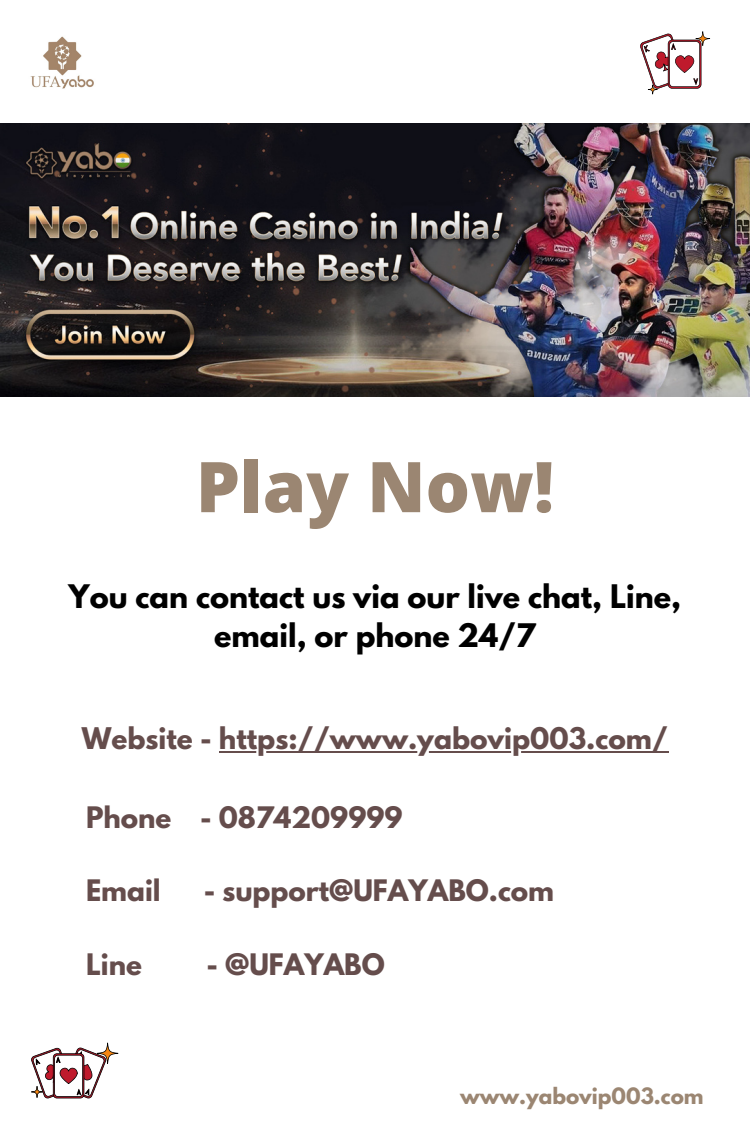
<style>
.page{position:relative;width:750px;height:1125px;background:#fff}
.page>*{position:absolute;margin:0;border:0;box-sizing:border-box;transform-origin:0 0}
.t1{font:800 70px "Open Sans";color:#9b8672}
.t2{font:700 28.75px/39.4px "League Spartan";color:#000;text-align:center}
.t3{font:700 26.5px "League Spartan";color:#654d4c}
.t4{font:700 26.25px "League Spartan";color:#654d4c}
.t5{font:700 20px "League Spartan";color:#9b8672}
</style>
<div class="page">
<img style="left:0;top:124px;width:750px;height:272px">
<img style="left:30px;top:36px;width:64px;height:53px">
<svg style="left:31px;top:1043px;width:87px;height:56px"></svg>
<svg style="left:640px;top:31px;width:70px;height:63px"></svg>
<hr style="left:219px;top:751px;width:449px;height:2px;background:#654d4c">
<p class="t1" style="left:196px;top:437px;width:360px">Play Now!</p>
<p class="t2" style="left:69px;top:580px;width:614px">You can contact us via our live chat, Line, email, or phone 24/7</p>
<p class="t3" style="left:82px;top:725px;width:588px">Website - https://www.yabovip003.com/</p>
<p class="t4" style="left:86px;top:805px;width:318px">Phone - 0874209999</p>
<p class="t4" style="left:86px;top:878px;width:76px">Email</p>
<p class="t4" style="left:204px;top:878px;width:352px">- support@UFAYABO.com</p>
<p class="t4" style="left:86px;top:951px;width:57px">Line</p>
<p class="t4" style="left:206px;top:951px;width:180px">- @UFAYABO</p>
<p class="t5" style="left:460px;top:1086px;width:245px">www.yabovip003.com</p>
</div>
